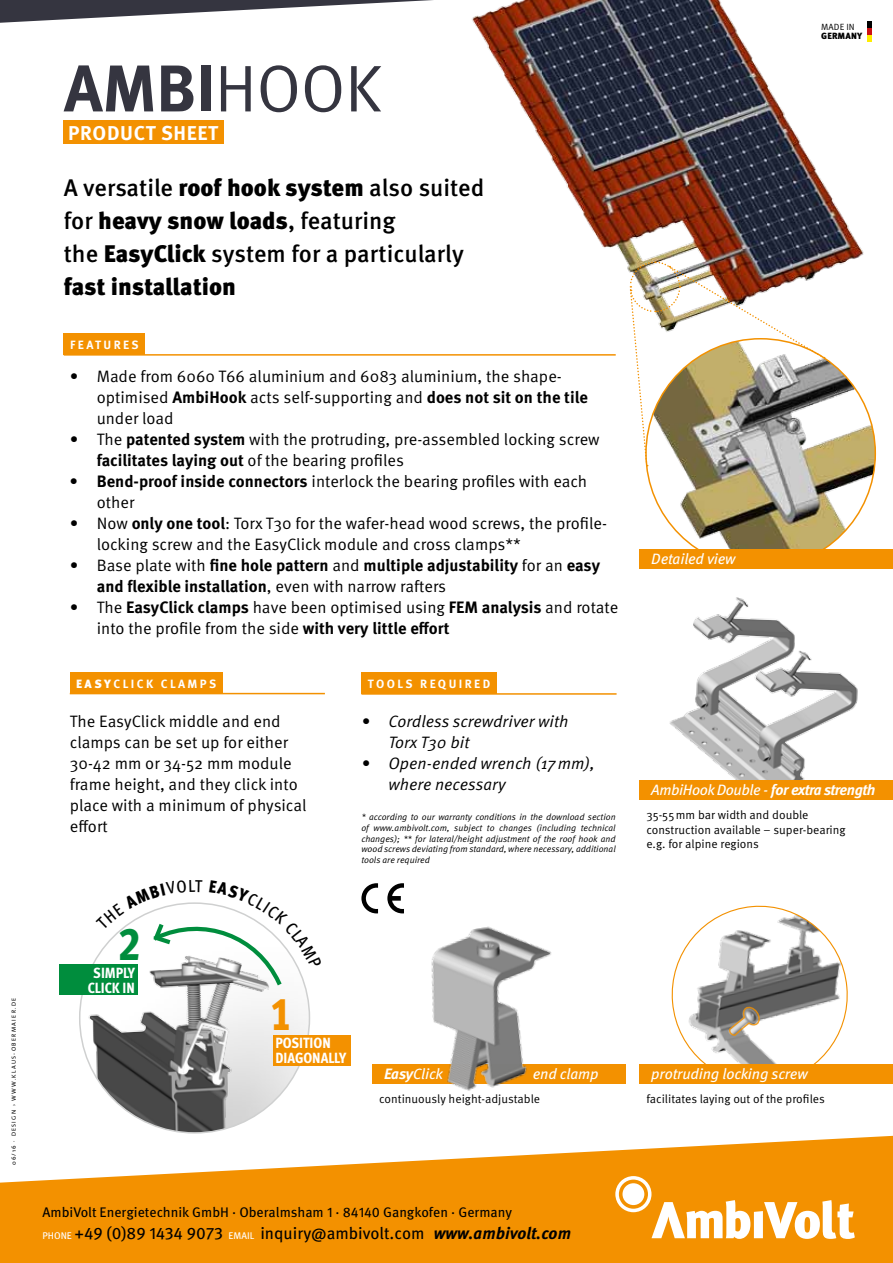
<style>
.page{position:relative;width:893px;height:1263px;background:#fff}
.page>*{position:absolute;margin:0;border:0;box-sizing:border-box;transform-origin:0 0}
.t1{font:700 66px "Meta Pro";color:#353540}
.t2{font:46.35px "Meta Cond Extra Bold LF";color:#f39100}
.t3{font:46.35px "Meta Cond Extra Bold LF";color:#008d3d}
.t4{font:500 24px/33px "Meta Pro";color:#000}
.t5{font:700 19.95px "Meta Pro";letter-spacing:.03em;color:#fff}
.t6{font:16.65px "Meta Pro";color:#000}
.t7{font:16.5px/21px "Meta Pro";color:#000}
.t8{font:700 16.5px/21px "Meta Pro";color:#000}
.t9{font:italic 16.5px/21px "Meta Pro";color:#000}
.t10{font:italic 15px "Meta Pro";letter-spacing:-.01em;color:#fff}
.t11{font:italic 700 15px "Meta Pro";letter-spacing:-.03em;color:#fff}
.t12{font:14.7px/15.1px "Meta Cond Extra Bold LF";letter-spacing:-.005em;color:#fff}
.t13{font:13.95px "Meta Pro";color:#000}
.t14{font:12px/14.4px "Meta Pro";color:#000}
.t15{font:700 12px "Meta Pro";letter-spacing:.2em;color:#fff}
.t16{font:italic 9px/10.8px "Meta Pro";color:#000;text-align:justify}
.t17{font:900 9px "Meta Pro";letter-spacing:.01em;color:#000}
.t18{font:9px "Meta Pro";color:#000}
.t19{font:6px "The Sans";letter-spacing:.215em;color:#000}
.s1{font-weight:400}
.s2{font-weight:900}
.s3{font-weight:700}
.s4{font-size:9.75px;color:#fff}
.s5{font-weight:700;font-style:italic}
</style>
<div class="page">
<svg style="left:671px;top:905px;width:177px;height:159px"></svg>
<img style="left:472px;top:0;width:392px;height:272px">
<img style="left:646px;top:339px;width:229px;height:229px;border-radius:115px">
<img style="left:667px;top:597px;width:193px;height:184px">
<svg style="left:0;top:1136px;width:893px;height:127px;fill:#f39100"></svg>
<svg style="left:615px;top:1176px;width:240px;height:63px"></svg>
<div style="left:622px;top:1183px;width:22px;height:22px;background:#fff;border-radius:50%"></div>
<div style="left:64px;top:121px;width:160px;height:23px;background:#f39100"></div>
<svg style="left:867px;top:21px;width:5px;height:21px"></svg>
<svg style="left:0;top:0;width:433px;height:23px"></svg>
<hr style="left:64px;top:354px;width:552px;height:2px;background:#f39100">
<hr style="left:361px;top:693px;width:256px;height:2px;background:#f39100">
<div style="left:361px;top:672px;width:136px;height:22px;background:#f39100"></div>
<div style="left:64px;top:333px;width:81px;height:22px;background:#f39100"></div>
<div style="left:70px;top:672px;width:153px;height:22px;background:#f39100"></div>
<hr style="left:70px;top:693px;width:255px;height:1px;background:#f39100">
<div style="left:639px;top:781px;width:254px;height:19px;background:#f39100"></div>
<div style="left:372px;top:1064px;width:254px;height:20px;background:#f39100"></div>
<div style="left:639px;top:549px;width:254px;height:20px;background:#f39100"></div>
<svg style="left:361px;top:883px;width:17px;height:30px"></svg>
<svg style="left:387px;top:883px;width:17px;height:30px"></svg>
<img style="left:80px;top:958px;width:229px;height:173px">
<div style="left:273px;top:1035px;width:78px;height:31px;background:#f39100"></div>
<div style="left:59px;top:964px;width:78px;height:31px;background:#008d3d"></div>
<div style="left:639px;top:1064px;width:254px;height:20px;background:#f39100"></div>
<img style="left:629px;top:261px;width:196px;height:205px">
<img style="left:431px;top:926px;width:121px;height:165px">
<svg style="left:96px;top:902px;width:213px;height:86px"></svg>
<p class="t19" style="left:9px;top:1165px;width:168px;rotate:-90deg">06/16 · DESIGN › www.klaus-obe rmaie r.de</p>
<h1 class="t1" style="left:64px;top:47px;width:319px">AMBI<span class="s1">HOOK</span></h1>
<p class="t5" style="left:68px;top:120px;width:152px">PRODUCT SHEET</p>
<h3 class="t4" style="left:64px;top:172px;width:422px">A versatile <span class="s2">roof hook system</span> also suited for <span class="s2">heavy snow loads</span>, featuring<br>the <span class="s2">EasyClick</span> system for a particularly <span class="s2">fast installation</span></h3>
<p class="t15" style="left:70px;top:337px;width:70px">FEATURES</p>
<p class="t7" style="left:97px;top:366px;width:493px;text-indent:-27px">• Made from 6060 T66 aluminium and 6083 aluminium, the shape&shy;optimised <span class="s3">AmbiHook</span> acts self-supporting and <span class="s3">does not sit on the tile </span>under load</p>
<p class="t7" style="left:97px;top:429px;width:504px;text-indent:-27px">• The <span class="s3">patented system</span> with the protruding, pre-assembled locking screw <span class="s3">facilitates laying out</span> of the bearing profiles</p>
<p class="t7" style="left:97px;top:471px;width:492px;text-indent:-27px"><span class="s3">• Bend-proof inside connectors</span> interlock the bearing profiles with each other</p>
<p class="t7" style="left:97px;top:513px;width:512px;text-indent:-27px">• Now <span class="s3">only one tool</span>: Torx T30 for the wafer-head wood screws, the profile&shy;locking screw and the EasyClick module and cross clamps**</p>
<p class="t8" style="left:97px;top:555px;width:505px;text-indent:-27px"><span class="s1">• Base plate with</span> fine hole pattern <span class="s1">and</span> multiple adjustability <span class="s1">for an</span> easy and flexible installation<span class="s1">, even with narrow rafters</span></p>
<p class="t7" style="left:97px;top:597px;width:523px;text-indent:-27px">• The <span class="s3">EasyClick clamps</span> have been optimised using <span class="s3">FEM analysis</span> and rotate into the profile from the side <span class="s3">with very little effort</span></p>
<p class="t15" style="left:76px;top:676px;width:142px"><span class="s2">EASY</span>CLICK CLAMPS</p>
<p class="t7" style="left:70px;top:711px;width:238px">The EasyClick middle and end clamps can be set up for either<br>30-42 mm or 34-52 mm module frame height, and they click into place with a minimum of physical effort</p>
<p class="t15" style="left:368px;top:676px;width:124px">TOOLS REQUIRED</p>
<p class="t9" style="left:388px;top:711px;width:182px;text-indent:-27px">• Cordless screwdriver with<br>Torx T30 bit</p>
<p class="t9" style="left:388px;top:753px;width:208px;text-indent:-27px">• Open-ended wrench (17mm), where necessary</p>
<p class="t16" style="left:361px;top:812px;width:256px">* according to our warranty conditions in the download section of www.ambivolt.com, subject to changes (including technical changes); ** for lateral/height adjustment of the roof hook and wood screws deviating from standard, where necessary, additional tools are required</p>
<h2 class="t3" style="left:118px;top:916px;width:25px">2</h2>
<p class="t12" style="left:88px;top:965px;width:49px;text-align:center">SIMPLY<br>CLICK IN</p>
<h2 class="t2" style="left:269px;top:986px;width:25px">1</h2>
<p class="t12" style="left:276px;top:1035px;width:72px">POSITION<br>DIAGONALLY</p>
<p class="t10" style="left:384px;top:1064px;width:60px"><span class="s3">Easy</span>Click</p>
<p class="t10" style="left:533px;top:1064px;width:67px">end clamp</p>
<p class="t14" style="left:379px;top:1092px;width:162px">continuously height-adjustable</p>
<p class="t13" style="left:43px;top:1203px;width:471px">AmbiVolt Energietechnik GmbH · Oberalmsham 1 · 84140 Gangkofen · Germany</p>
<p class="t6" style="left:43px;top:1223px;width:530px"><span class="s4">PHONE</span> +49 (0)89 1434 9073 <span class="s4">EMAIL</span> inquiry@ambivolt.com <span class="s5">www.ambivolt.com</span></p>
<p class="t18" style="left:821px;top:21px;width:33px">made in</p>
<p class="t17" style="left:821px;top:30px;width:42px">Germany</p>
<p class="t10" style="left:651px;top:549px;width:86px">Detailed view</p>
<p class="t11" style="left:651px;top:780px;width:226px"><span class="s1">AmbiHook Double -</span> for extra strength</p>
<p class="t14" style="left:646px;top:808px;width:201px">35-55mm bar width and double construction available – super-bearing e.g. for alpine regions</p>
<p class="t10" style="left:651px;top:1064px;width:158px">protruding locking screw</p>
<p class="t14" style="left:646px;top:1092px;width:180px">facilitates laying out of the profiles</p>
</div>
